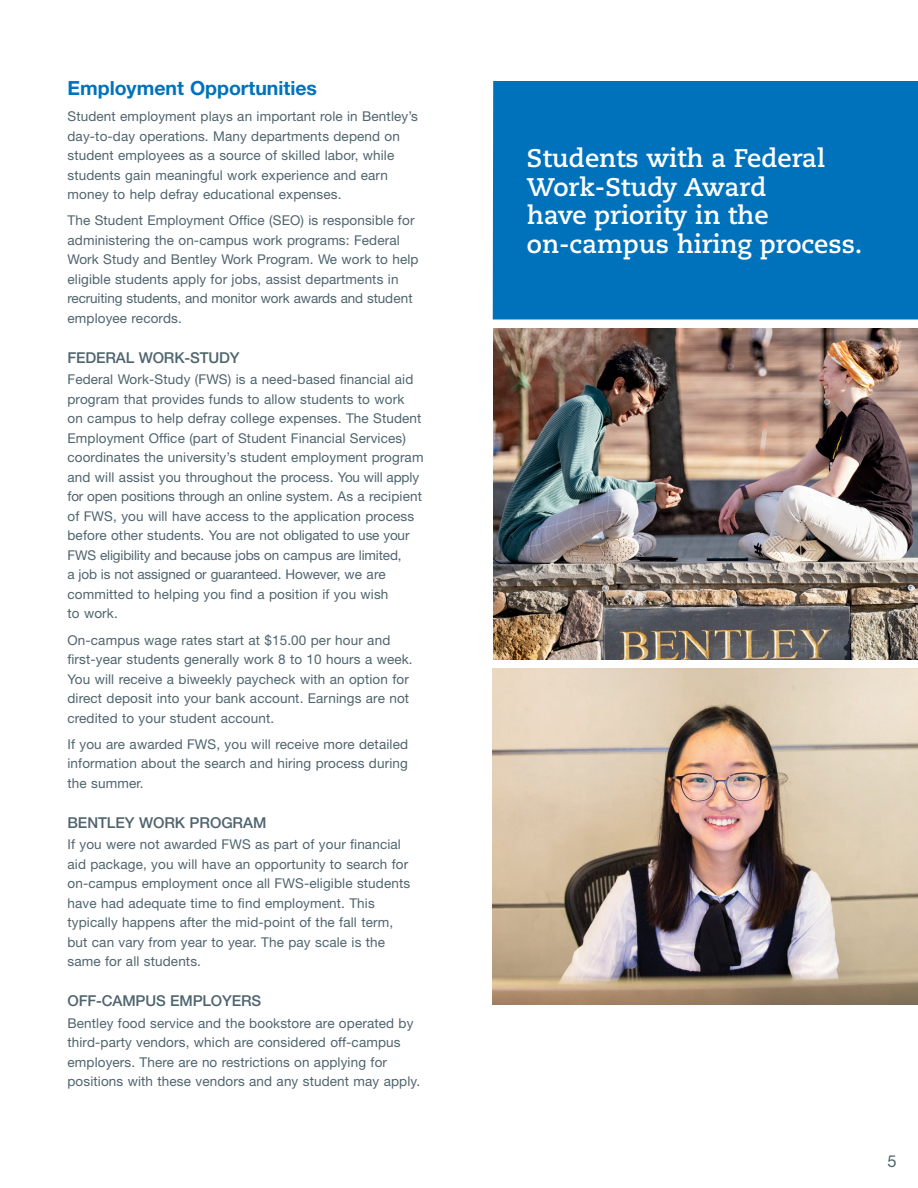
<style>
.page{position:relative;width:918px;height:1188px;background:#fff}
.page>*{position:absolute;margin:0;border:0;box-sizing:border-box;transform-origin:0 0}
.t1{font:700 25.5px/28.5px "Caecilia LT Std";color:#fff}
.SubHead_Blue_Helv_Neue_Bold_13_13{font:700 19.5px "Helvetica Neue LT Std";color:#0072bc}
.t2{font:16.5px "Helvetica Neue LT Std";color:#4f646e}
.SubHead_Helv_Neue_med_Gray_10_13_Caps{font:500 15px "Helvetica Neue LT Std";letter-spacing:-.01em;color:#4f646e}
.Body_Helv_Neue_roman_9_13{font:13.5px/19.5px "Helvetica Neue LT Std";letter-spacing:.01em;color:#4f646e}
</style>
<div class="page">
<div style="left:493px;top:81px;width:425px;height:239px;background:#0072bc"></div>
<img style="left:493px;top:328px;width:425px;height:332px">
<img style="left:493px;top:669px;width:425px;height:336px">
<p class="SubHead_Blue_Helv_Neue_Bold_13_13" style="left:68px;top:76px;width:251px">Employment Opportunities</p>
<p class="Body_Helv_Neue_roman_9_13" style="left:68px;top:106px;width:352px">Student employment plays an important role in Bentley’s day-to-day operations. Many departments depend on student employees as a source of skilled labor, while students gain meaningful work experience and earn money to help defray educational expenses.</p>
<p class="Body_Helv_Neue_roman_9_13" style="left:68px;top:211px;width:353px">The Student Employment Office (SEO) is responsible for administering the on-campus work programs: Federal Work Study and Bentley Work Program. We work to help eligible students apply for jobs, assist departments in recruiting students, and monitor work awards and student employee records.</p>
<p class="SubHead_Helv_Neue_med_Gray_10_13_Caps" style="left:68px;top:348px;width:174px">FEDERAL WORK-STUDY</p>
<p class="Body_Helv_Neue_roman_9_13" style="left:68px;top:370px;width:358px">Federal Work-Study (FWS) is a need-based financial aid program that provides funds to allow students to work<br>on campus to help defray college expenses. The Student Employment Office (part of Student Financial Services) coordinates the university’s student employment program and will assist you throughout the process. You will apply for open positions through an online system. As a recipient of FWS, you will have access to the application process before other students. You are not obligated to use your FWS eligibility and because jobs on campus are limited,<br>a job is not assigned or guaranteed. However, we are committed to helping you find a position if you wish<br>to work.</p>
<p class="Body_Helv_Neue_roman_9_13" style="left:68px;top:630px;width:347px">On-campus wage rates start at $15.00 per hour and first-year students generally work 8 to 10 hours a week.<br>You will receive a biweekly paycheck with an option for direct deposit into your bank account. Earnings are not credited to your student account.</p>
<p class="Body_Helv_Neue_roman_9_13" style="left:68px;top:734px;width:342px;text-align:justify">If you are awarded FWS, you will receive more detailed information about the search and hiring process during the summer.</p>
<p class="SubHead_Helv_Neue_med_Gray_10_13_Caps" style="left:68px;top:813px;width:200px">BENTLEY WORK PROGRAM</p>
<p class="Body_Helv_Neue_roman_9_13" style="left:68px;top:835px;width:344px">If you were not awarded FWS as part of your financial aid package, you will have an opportunity to search for on-campus employment once all FWS-eligible students have had adequate time to find employment. This typically happens after the mid-point of the fall term, but can vary from year to year. The pay scale is the same for all students.</p>
<p class="SubHead_Helv_Neue_med_Gray_10_13_Caps" style="left:68px;top:992px;width:195px">OFF-CAMPUS EMPLOYERS</p>
<p class="Body_Helv_Neue_roman_9_13" style="left:68px;top:1013px;width:354px">Bentley food service and the bookstore are operated by third-party vendors, which are considered off-campus employers. There are no restrictions on applying for positions with these vendors and any student may apply.</p>
<p class="t1" style="left:527px;top:145px;width:337px">Students with a Federal<br>Work-Study Award<br>have priority in the on-campus hiring process.</p>
<p class="t2" style="left:888px;top:1152px;width:11px">5</p>
</div>
